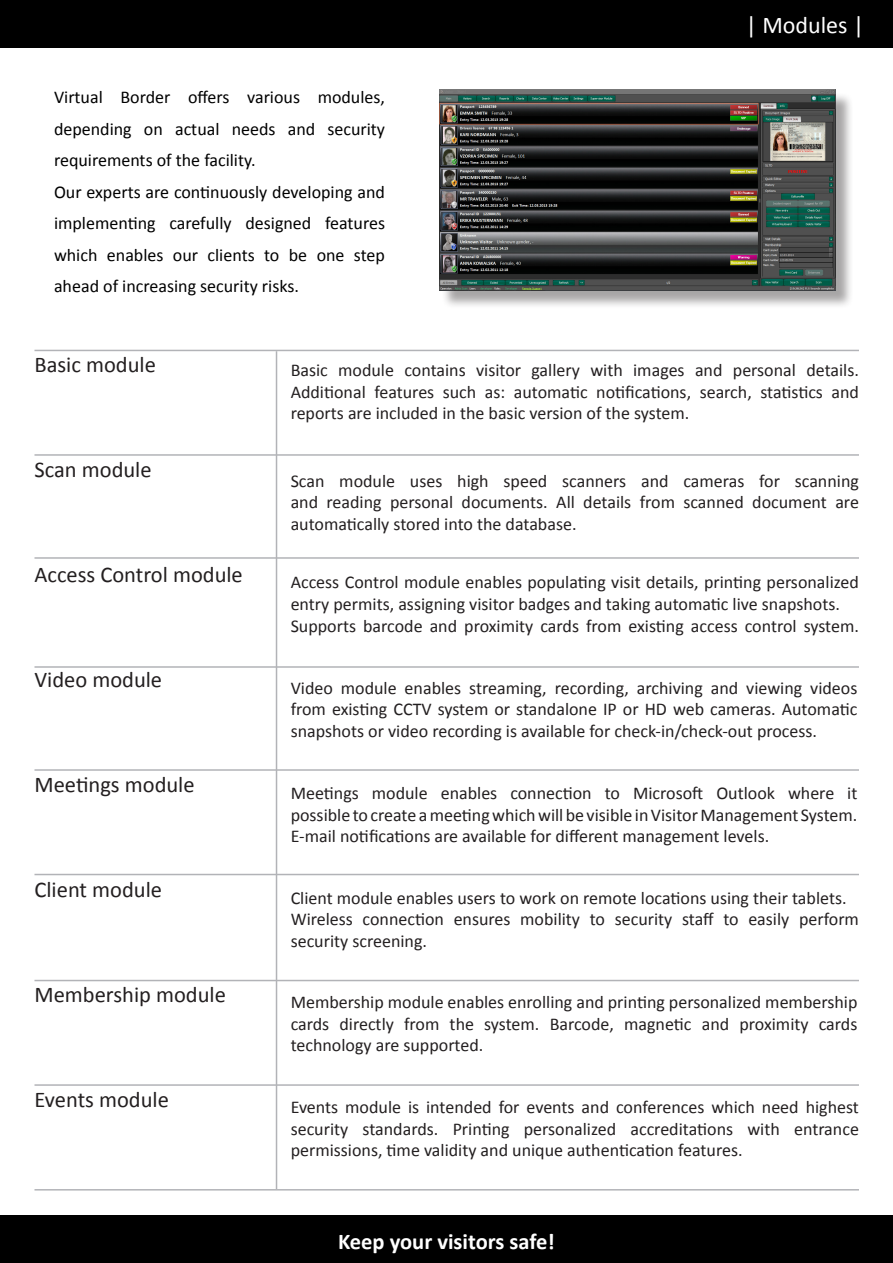
<style>
.page{position:relative;width:893px;height:1263px;background:#fff}
.page>*{position:absolute;margin:0;border:0;box-sizing:border-box;transform-origin:0 0}
.t1{font:24px "Calibri";color:#fff}
.t2{font:22.5px "Calibri";color:#231f20}
.t3{font:700 22.5px "Calibri";color:#fff}
.t4{font:18px/21.6px "Calibri";color:#231f20;text-align:justify}
.t5{font:18px/31.5px "Calibri";color:#000;text-align:justify}
</style>
<div class="page">
<div style="left:0;top:0;width:893px;height:47px;background:#000"></div>
<div style="left:0;top:1216px;width:893px;height:47px;background:#000"></div>
<hr style="left:34px;top:350px;width:825px;height:1px;background:#b2b3b7">
<hr style="left:34px;top:454px;width:825px;height:2px;background:#b2b3b7">
<hr style="left:34px;top:557px;width:825px;height:2px;background:#b2b3b7">
<hr style="left:276px;top:351px;width:1px;height:838px;background:#b2b3b7">
<hr style="left:34px;top:666px;width:825px;height:2px;background:#b2b3b7">
<hr style="left:34px;top:769px;width:825px;height:2px;background:#b2b3b7">
<hr style="left:34px;top:874px;width:825px;height:1px;background:#b2b3b7">
<hr style="left:34px;top:980px;width:825px;height:1px;background:#b2b3b7">
<hr style="left:34px;top:1084px;width:825px;height:2px;background:#b2b3b7">
<hr style="left:34px;top:1189px;width:825px;height:1px;background:#b2b3b7">
<div style="left:442px;top:92px;width:412px;height:218px;background:#231f20;opacity:.4"></div>
<img style="left:439px;top:90px;width:396px;height:201px">
<p class="t5" style="left:54px;top:82px;width:333px">Virtual Border offers various modules, depending on actual needs and security requirements of the facility.</p>
<p class="t5" style="left:54px;top:176px;width:333px">Our experts are continuously developing and implementing carefully designed features which enables our clients to be one step ahead of increasing security risks.</p>
<p class="t1" style="left:746px;top:9px;width:120px">| Modules |</p>
<p class="t2" style="left:34px;top:350px;width:123px">Basic module</p>
<p class="t2" style="left:34px;top:455px;width:119px">Scan module</p>
<p class="t2" style="left:34px;top:560px;width:210px">Access Control module</p>
<p class="t2" style="left:34px;top:665px;width:129px">Video module</p>
<p class="t2" style="left:34px;top:770px;width:162px">Meetings module</p>
<p class="t2" style="left:34px;top:875px;width:129px">Client module</p>
<p class="t2" style="left:34px;top:980px;width:193px">Membership module</p>
<p class="t2" style="left:34px;top:1085px;width:136px">Events module</p>
<p class="t4" style="left:291px;top:359px;width:570px">Basic module contains visitor gallery with images and personal details.<br>Additional features such as: automatic notifications, search, statistics and reports are included in the basic version of the system.</p>
<p class="t4" style="left:291px;top:470px;width:570px">Scan module uses high speed scanners and cameras for scanning and reading personal documents. All details from scanned document are automatically stored into the database.</p>
<p class="t4" style="left:291px;top:572px;width:570px">Access Control module enables populating visit details, printing personalized entry permits, assigning visitor badges and taking automatic live snapshots.</p>
<p class="t4" style="left:291px;top:615px;width:570px">Supports barcode and proximity cards from existing access control system.</p>
<p class="t4" style="left:291px;top:677px;width:568px">Video module enables streaming, recording, archiving and viewing videos from existing CCTV system or standalone IP or HD web cameras. Automatic snapshots or video recording is available for check-in/check-out process.</p>
<p class="t4" style="left:291px;top:782px;width:568px">Meetings module enables connection to Microsoft Outlook where it possible to create a meeting which will be visible in Visitor Management System.<br>E-mail notifications are available for different management levels.</p>
<p class="t4" style="left:291px;top:887px;width:557px">Client module enables users to work on remote locations using their tablets.</p>
<p class="t4" style="left:291px;top:908px;width:570px">Wireless connection ensures mobility to security staff to easily perform security screening.</p>
<p class="t4" style="left:291px;top:991px;width:568px">Membership module enables enrolling and printing personalized membership cards directly from the system. Barcode, magnetic and proximity cards technology are supported.</p>
<p class="t4" style="left:291px;top:1096px;width:570px">Events module is intended for events and conferences which need highest security standards. Printing personalized accreditations with entrance permissions, time validity and unique authentication features.</p>
<p class="t3" style="left:338px;top:1227px;width:218px">Keep your visitors safe!</p>
</div>
